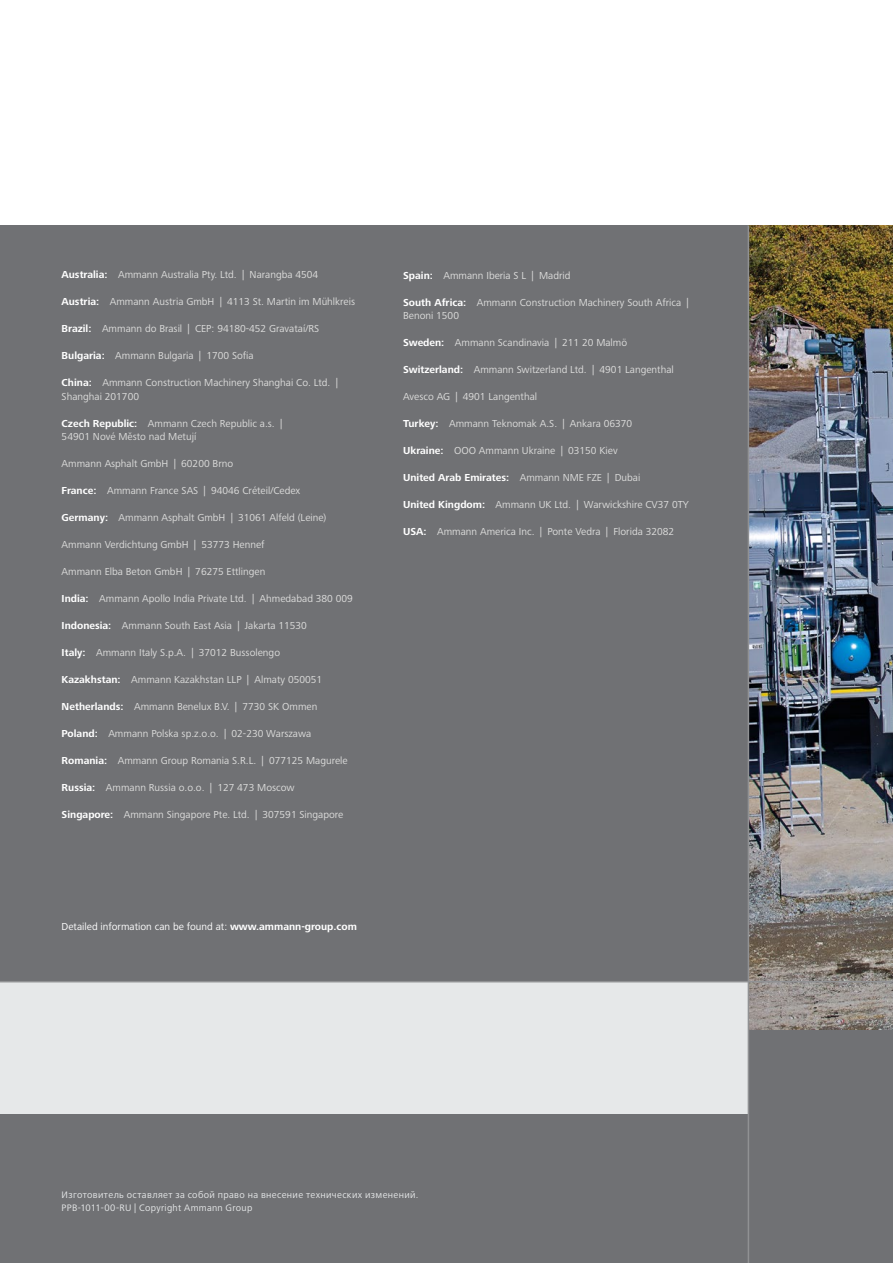
<style>
.page{position:relative;width:893px;height:1263px;background:#fff}
.page>*{position:absolute;margin:0;border:0;box-sizing:border-box;transform-origin:0 0}
.t1{font:10.5px/13.5px "Frutiger Next LTW1 G";color:#dddddc}
.t2{font:10.5px "Frutiger Next LTW1 G";color:#fff}
.t3{font:700 10.5px "Frutiger Next LTW1 G";color:#fff}
.t4{font:9.75px/13.5px "Frutiger Next LTW1 G";letter-spacing:.035em;color:#e6e8e9}
.s1{font-weight:700;color:#fff}
.s2{font-weight:700}
.s3{font-weight:400;color:#dddddc}
</style>
<div class="page">
<div style="left:0;top:225px;width:893px;height:1038px;background:#707174"></div>
<div style="left:0;top:982px;width:748px;height:132px;background:#e6e8e9"></div>
<img style="left:749px;top:225px;width:144px;height:804px">
<hr style="left:0;top:981px;width:893px;height:1px;background:#909193">
<hr style="left:748px;top:225px;width:1px;height:1038px;background:#909193">
<p class="t1" style="left:62px;top:268px;width:258px"><span class="s1">Australia:</span> Ammann Australia Pty. Ltd. | Narangba 4504</p>
<p class="t1" style="left:62px;top:295px;width:295px"><span class="s1">Austria:</span> Ammann Austria GmbH | 4113 St. Martin im Mühlkreis</p>
<p class="t1" style="left:62px;top:322px;width:259px"><span class="s1">Brazil:</span> Ammann do Brasil | CEP: 94180-452 Gravataí/RS</p>
<p class="t1" style="left:62px;top:349px;width:194px"><span class="s1">Bulgaria:</span> Ammann Bulgaria | 1700 Sofia</p>
<p class="t1" style="left:62px;top:376px;width:278px"><span class="s1">China:</span> Ammann Construction Machinery Shanghai Co. Ltd. |<br>Shanghai 201700</p>
<p class="t1" style="left:62px;top:417px;width:222px"><span class="s1">Czech Republic:</span> Ammann Czech Republic a.s. |<br>54901 Nové Město nad Metují</p>
<p class="t1" style="left:62px;top:457px;width:173px">Ammann Asphalt GmbH | 60200 Brno</p>
<p class="t1" style="left:62px;top:484px;width:240px"><span class="s1">France:</span> Ammann France SAS | 94046 Créteil/Cedex</p>
<p class="t1" style="left:62px;top:511px;width:266px"><span class="s1">Germany:</span> Ammann Asphalt GmbH | 31061 Alfeld (Leine)</p>
<p class="t1" style="left:62px;top:538px;width:204px">Ammann Verdichtung GmbH | 53773 Hennef</p>
<p class="t1" style="left:62px;top:565px;width:205px">Ammann Elba Beton GmbH | 76275 Ettlingen</p>
<p class="t1" style="left:62px;top:592px;width:293px"><span class="s1">India:</span> Ammann Apollo India Private Ltd. | Ahmedabad 380 009</p>
<p class="t1" style="left:62px;top:619px;width:247px"><span class="s1">Indonesia:</span> Ammann South East Asia | Jakarta 11530</p>
<p class="t1" style="left:62px;top:646px;width:220px"><span class="s1">Italy:</span> Ammann Italy S.p.A. | 37012 Bussolengo</p>
<p class="t1" style="left:62px;top:673px;width:262px"><span class="s1">Kazakhstan:</span> Ammann Kazakhstan LLP | Almaty 050051</p>
<p class="t1" style="left:62px;top:700px;width:257px"><span class="s1">Netherlands:</span> Ammann Benelux B.V. | 7730 SK Ommen</p>
<p class="t1" style="left:62px;top:727px;width:251px"><span class="s1">Poland:</span> Ammann Polska sp.z.o.o. | 02-230 Warszawa</p>
<p class="t1" style="left:62px;top:754px;width:287px"><span class="s1">Romania:</span> Ammann Group Romania S.R.L. | 077125 Magurele</p>
<p class="t1" style="left:62px;top:781px;width:235px"><span class="s1">Russia:</span> Ammann Russia o.o.o. | 127 473 Moscow</p>
<p class="t1" style="left:62px;top:808px;width:283px"><span class="s1">Singapore:</span> Ammann Singapore Pte. Ltd. | 307591 Singapore</p>
<p class="t2" style="left:62px;top:920px;width:297px">Detailed information can be found at: <span class="s2">www.ammann-group.com</span></p>
<p class="t1" style="left:403px;top:269px;width:169px"><span class="s1">Spain:</span> Ammann Iberia S L | Madrid</p>
<p class="t1" style="left:403px;top:296px;width:287px"><span class="s1">South Africa:</span> Ammann Construction Machinery South Africa |<br>Benoni 1500</p>
<p class="t1" style="left:403px;top:336px;width:226px"><span class="s1">Sweden:</span> Ammann Scandinavia | 211 20 Malmö</p>
<p class="t1" style="left:403px;top:363px;width:272px"><span class="s1">Switzerland:</span> Ammann Switzerland Ltd. | 4901 Langenthal</p>
<p class="t1" style="left:403px;top:390px;width:136px">Avesco AG | 4901 Langenthal</p>
<p class="t1" style="left:403px;top:417px;width:231px"><span class="s1">Turkey:</span> Ammann Teknomak A.S. | Ankara 06370</p>
<p class="t1" style="left:403px;top:444px;width:216px"><span class="s1">Ukraine:</span> OOO Ammann Ukraine | 03150 Kiev</p>
<p class="t3" style="left:403px;top:472px;width:239px">United Arab Emirates: <span class="s3">Ammann NME FZE | Dubai</span></p>
<p class="t1" style="left:403px;top:498px;width:287px"><span class="s1">United Kingdom:</span> Ammann UK Ltd. | Warwickshire CV37 0TY</p>
<p class="t1" style="left:403px;top:525px;width:273px"><span class="s1">USA:</span> Ammann America Inc. | Ponte Vedra | Florida 32082</p>
<p class="t4" style="left:62px;top:1188px;width:358px">Изготовитель оставляет за собой право на внесение технических изменений.<br>PPB-1011-00-RU | Copyright Ammann Group</p>
</div>
